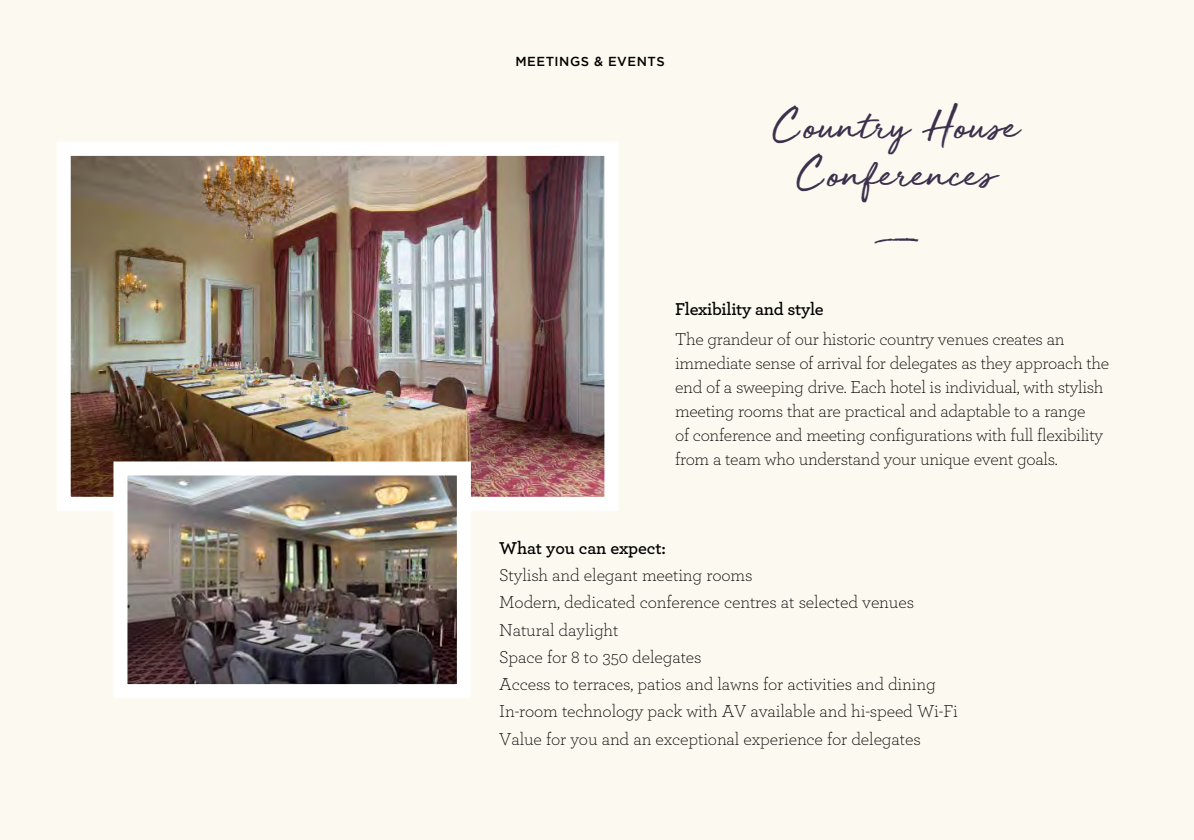
<style>
.page{position:relative;width:1194px;height:840px;background:#fff}
.page>*{position:absolute;margin:0;border:0;box-sizing:border-box;transform-origin:0 0}
.t1{font:46px/48px "Golden Plains";color:#3b314d;text-align:center}
.t2{font:300 18px/27.2px "Archer Pro";letter-spacing:-.02em;color:#000}
.t3{font:600 18px "Archer Pro";letter-spacing:-.02em;color:#000}
.t4{font:500 13px "Gotham";letter-spacing:.04em;color:#000}
</style>
<div class="page">
<div style="left:0;top:0;width:1193px;height:839px;background:#fcfaf0"></div>
<img style="left:72px;top:157px;width:531px;height:338px">
<div style="left:57px;top:142px;width:561px;height:368px;border:14px solid #fff"></div>
<img style="left:128px;top:476px;width:328px;height:206px">
<div style="left:113px;top:461px;width:358px;height:236px;border:14px solid #fff"></div>
<p class="t4" style="left:515px;top:54px;width:151px">MEETINGS &amp; EVENTS</p>
<h1 class="t1" style="left:773px;top:102px;width:248px">Country House<br>Conferences</h1>
<p class="t3" style="left:675px;top:295px;width:150px">Flexibility and style</p>
<p class="t2" style="left:675px;top:326px;width:435px;line-height:24px">The grandeur of our historic country venues creates an immediate sense of arrival for delegates as they approach the end of a sweeping drive. Each hotel is individual, with stylish meeting rooms that are practical and adaptable to a range<br>of conference and meeting configurations with full flexibility from a team who understand your unique event goals.</p>
<p class="t3" style="left:499px;top:534px;width:168px">What you can expect:</p>
<p class="t2" style="left:499px;top:560px;width:460px">Stylish and elegant meeting rooms<br>Modern, dedicated conference centres at selected venues Natural daylight<br>Space for 8 to 350 delegates<br>Access to terraces, patios and lawns for activities and dining In-room technology pack with AV available and hi-speed Wi-Fi Value for you and an exceptional experience for delegates</p>
</div>
